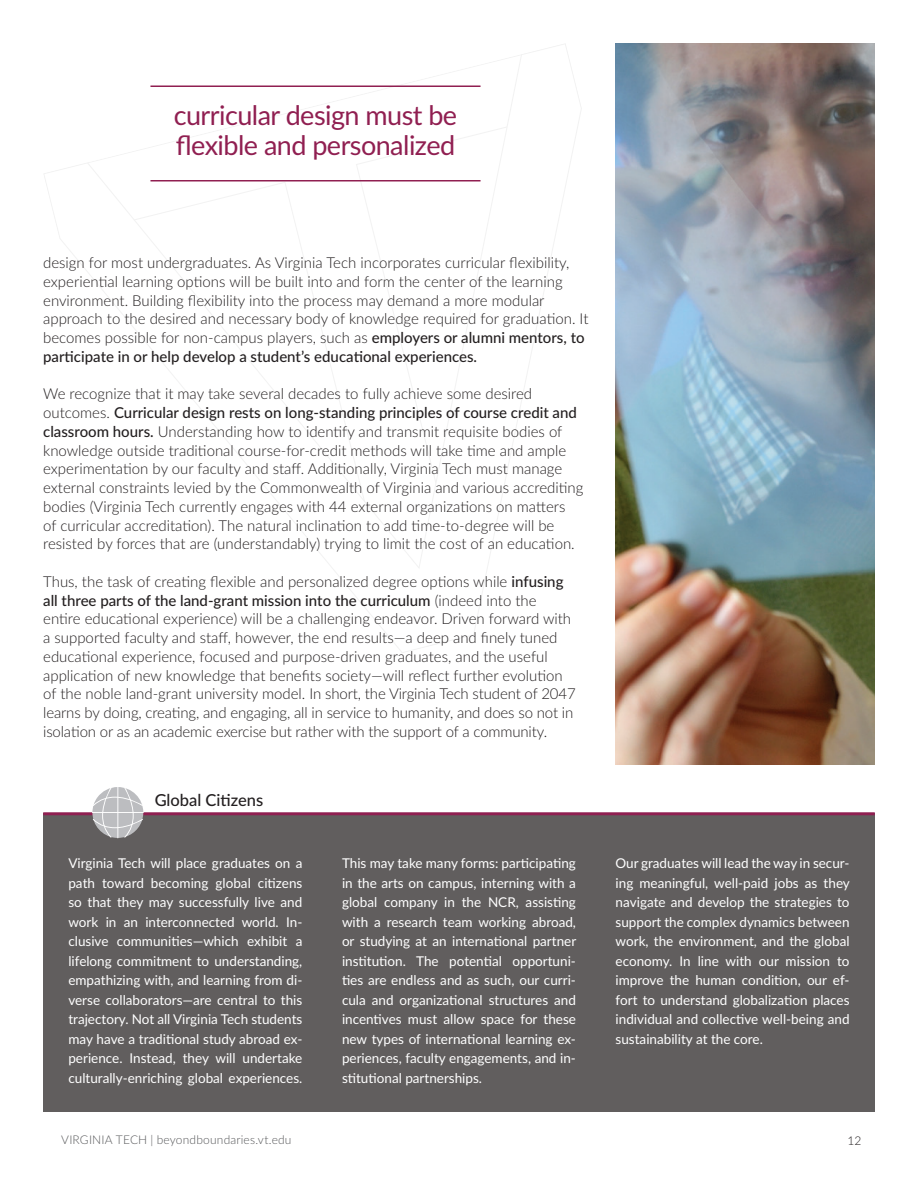
<style>
.page{position:relative;width:918px;height:1188px;background:#fff}
.page>*{position:absolute;margin:0;border:0;box-sizing:border-box;transform-origin:0 0}
.t1{font:27px/30px "Lato";letter-spacing:-.02em;color:#901f51}
.t2{font:500 16.5px "Lato";color:#231f20}
.t3{font:300 15px/18.8px "Lato";color:#231f20}
.t4{font:13.5px/19.5px "Lato";color:#fff;text-align:justify}
.t5{font:300 12px "Lato";letter-spacing:.015em;color:#57585a}
.t6{font:300 12px "Lato";color:#231f20}
.s1{font-weight:500}
</style>
<div class="page">
<div style="left:43px;top:814px;width:832px;height:298px;background:#615e5e"></div>
<hr style="left:43px;top:812px;width:832px;height:3px;background:#901f51">
<svg style="left:92px;top:787px;width:51px;height:51px"></svg>
<hr style="left:92px;top:812px;width:52px;height:1px;background:#fff">
<svg style="left:44px;top:44px;width:538px;height:609px"></svg>
<img style="left:616px;top:43px;width:259px;height:721px">
<hr style="left:150px;top:180px;width:331px;height:2px;background:#901f51">
<hr style="left:150px;top:86px;width:331px;height:1px;background:#901f51">
<h1 class="t1" style="left:174px;top:99px;width:285px">curricular design must be flexible and personalized</h1>
<p class="t3" style="left:43px;top:253px;width:547px">design for most undergraduates. As Virginia Tech incorporates curricular flexibility, experiential learning options will be built into and form the center of the learning environment. Building flexibility into the process may demand a more modular approach to the desired and necessary body of knowledge required for graduation. It becomes possible for non-campus players, such as <span class="s1">employers or alumni mentors, to participate in or help develop a student’s educational experiences.</span></p>
<p class="t3" style="left:43px;top:384px;width:542px">We recognize that it may take several decades to fully achieve some desired outcomes. <span class="s1">Curricular design rests on long-standing principles of course credit and classroom hours.</span> Understanding how to identify and transmit requisite bodies of knowledge outside traditional course-for-credit methods will take time and ample experimentation by our faculty and staff. Additionally, Virginia Tech must manage external constraints levied by the Commonwealth of Virginia and various accrediting bodies (Virginia Tech currently engages with 44 external organizations on matters<br>of curricular accreditation). The natural inclination to add time-to-degree will be resisted by forces that are (understandably) trying to limit the cost of an education.</p>
<p class="t3" style="left:43px;top:572px;width:534px">Thus, the task of creating flexible and personalized degree options while <span class="s1">infusing all three parts of the land-grant mission into the curriculum</span> (indeed into the entire educational experience) will be a challenging endeavor. Driven forward with a supported faculty and staff, however, the end results—a deep and finely tuned educational experience, focused and purpose-driven graduates, and the useful application of new knowledge that benefits society—will reflect further evolution of the noble land-grant university model. In short, the Virginia Tech student of 2047 learns by doing, creating, and engaging, all in service to humanity, and does so not in isolation or as an academic exercise but rather with the support of a community.</p>
<p class="t2" style="left:155px;top:788px;width:110px">Global Citizens</p>
<p class="t4" style="left:68px;top:853px;width:235px">Virginia Tech will place graduates on a path toward becoming global citizens so that they may successfully live and work in an interconnected world. In&shy;clusive communities—which exhibit a lifelong commitment to understanding, empathizing with, and learning from di&shy;verse collaborators—are central to this trajectory. Not all Virginia Tech students may have a traditional study abroad ex&shy;perience. Instead, they will undertake culturally-enriching global experiences.</p>
<p class="t4" style="left:342px;top:853px;width:236px">This may take many forms: participating in the arts on campus, interning with a global company in the NCR, assisting with a research team working abroad, or studying at an international partner institution. The potential opportuni&shy;ties are endless and as such, our curri&shy;cula and organizational structures and incentives must allow space for these new types of international learning ex&shy;periences, faculty engagements, and in&shy;stitutional partnerships.</p>
<p class="t4" style="left:616px;top:853px;width:236px">Our graduates will lead the way in secur&shy;ing meaningful, well-paid jobs as they navigate and develop the strategies to support the complex dynamics between work, the environment, and the global economy. In line with our mission to improve the human condition, our ef&shy;fort to understand globalization places individual and collective well-being and sustainability at the core.</p>
<p class="t5" style="left:61px;top:1132px;width:232px">VIRGINIA TECH | beyondboundaries.vt.edu</p>
<p class="t6" style="left:847px;top:1132px;width:16px">12</p>
</div>
